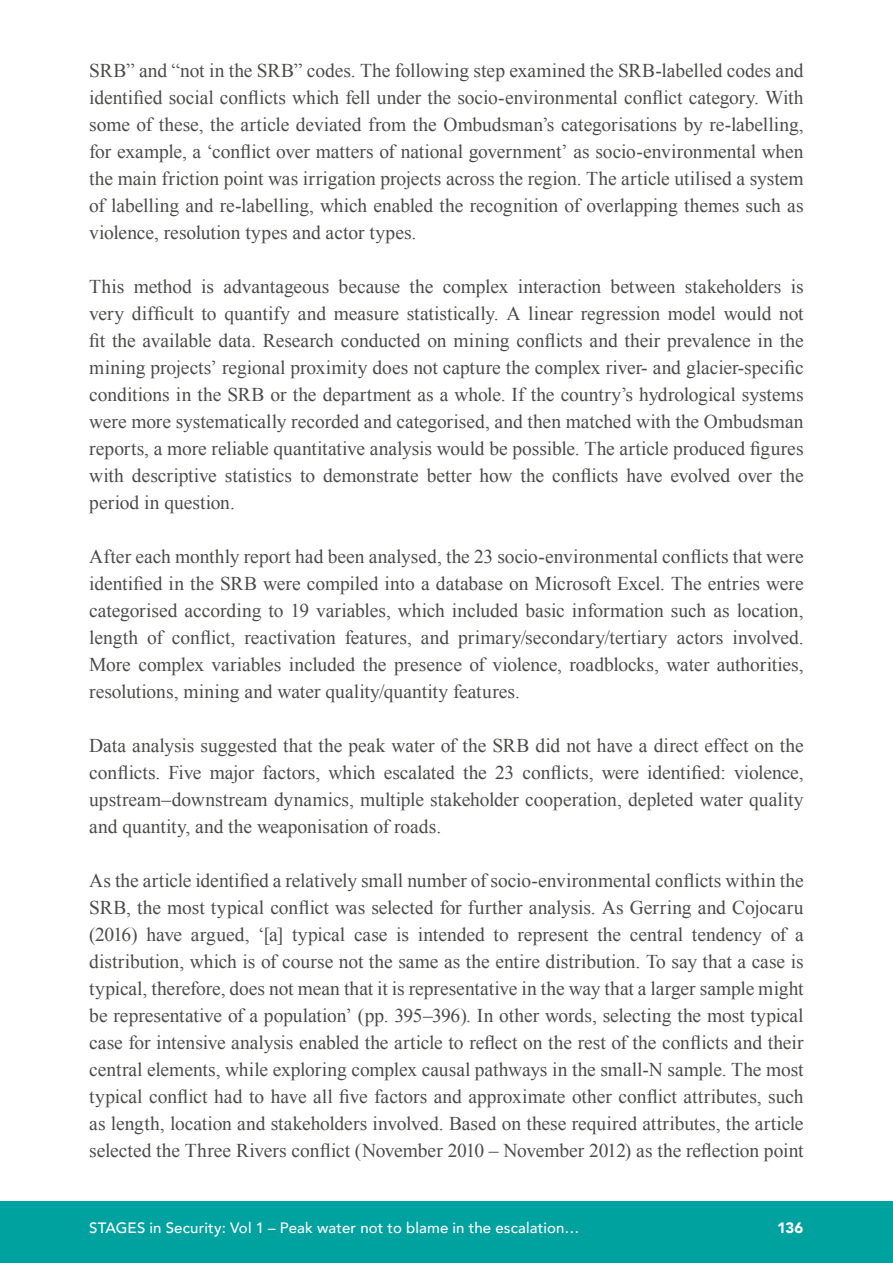
<style>
.page{position:relative;width:893px;height:1263px;background:#fff}
.page>*{position:absolute;margin:0;border:0;box-sizing:border-box;transform-origin:0 0}
.t1{font:19.5px/27px "Times New Roman";color:#4b4b4a;text-align:justify}
.t2{font:500 15px "Avenir";letter-spacing:.01em;color:#fff}
.t3{font:900 15px "Avenir";color:#fff}
</style>
<div class="page">
<div style="left:0;top:1201px;width:893px;height:62px;background:#00a2a0"></div>
<p class="t1" style="left:89px;top:56px;width:716px">SRB” and “not in the SRB” codes. The following step examined the SRB-labelled codes and identified social conflicts which fell under the socio-environmental conflict category. With some of these, the article deviated from the Ombudsman’s categorisations by re-labelling, for example, a ‘conflict over matters of national government’ as socio-environmental when the main friction point was irrigation projects across the region. The article utilised a system of labelling and re-labelling, which enabled the recognition of overlapping themes such as violence, resolution types and actor types.</p>
<p class="t1" style="left:89px;top:272px;width:716px">This method is advantageous because the complex interaction between stakeholders is very difficult to quantify and measure statistically. A linear regression model would not fit the available data. Research conducted on mining conflicts and their prevalence in the mining projects’ regional proximity does not capture the complex river- and glacier-specific conditions in the SRB or the department as a whole. If the country’s hydrological systems were more systematically recorded and categorised, and then matched with the Ombudsman reports, a more reliable quantitative analysis would be possible. The article produced figures with descriptive statistics to demonstrate better how the conflicts have evolved over the period in question.</p>
<p class="t1" style="left:89px;top:542px;width:716px">After each monthly report had been analysed, the 23 socio-environmental conflicts that were identified in the SRB were compiled into a database on Microsoft Excel. The entries were categorised according to 19 variables, which included basic information such as location, length of conflict, reactivation features, and primary/secondary/tertiary actors involved.<br>More complex variables included the presence of violence, roadblocks, water authorities, resolutions, mining and water quality/quantity features.</p>
<p class="t1" style="left:89px;top:731px;width:716px">Data analysis suggested that the peak water of the SRB did not have a direct effect on the conflicts. Five major factors, which escalated the 23 conflicts, were identified: violence, upstream–downstream dynamics, multiple stakeholder cooperation, depleted water quality and quantity, and the weaponisation of roads.</p>
<p class="t1" style="left:89px;top:866px;width:716px">As the article identified a relatively small number of socio-environmental conflicts within the SRB, the most typical conflict was selected for further analysis. As Gerring and Cojocaru (2016) have argued, ‘[a] typical case is intended to represent the central tendency of a distribution, which is of course not the same as the entire distribution. To say that a case is typical, therefore, does not mean that it is representative in the way that a larger sample might be representative of a population’ (pp. 395–396). In other words, selecting the most typical case for intensive analysis enabled the article to reflect on the rest of the conflicts and their central elements, while exploring complex causal pathways in the small-N sample. The most typical conflict had to have all five factors and approximate other conflict attributes, such as length, location and stakeholders involved. Based on these required attributes, the article selected the Three Rivers conflict (November 2010 – November 2012) as the reflection point</p>
<p class="t2" style="left:89px;top:1214px;width:492px">STAGES in Security: Vol 1 – Peak water not to blame in the escalation…</p>
<p class="t3" style="left:777px;top:1214px;width:28px">136</p>
</div>
